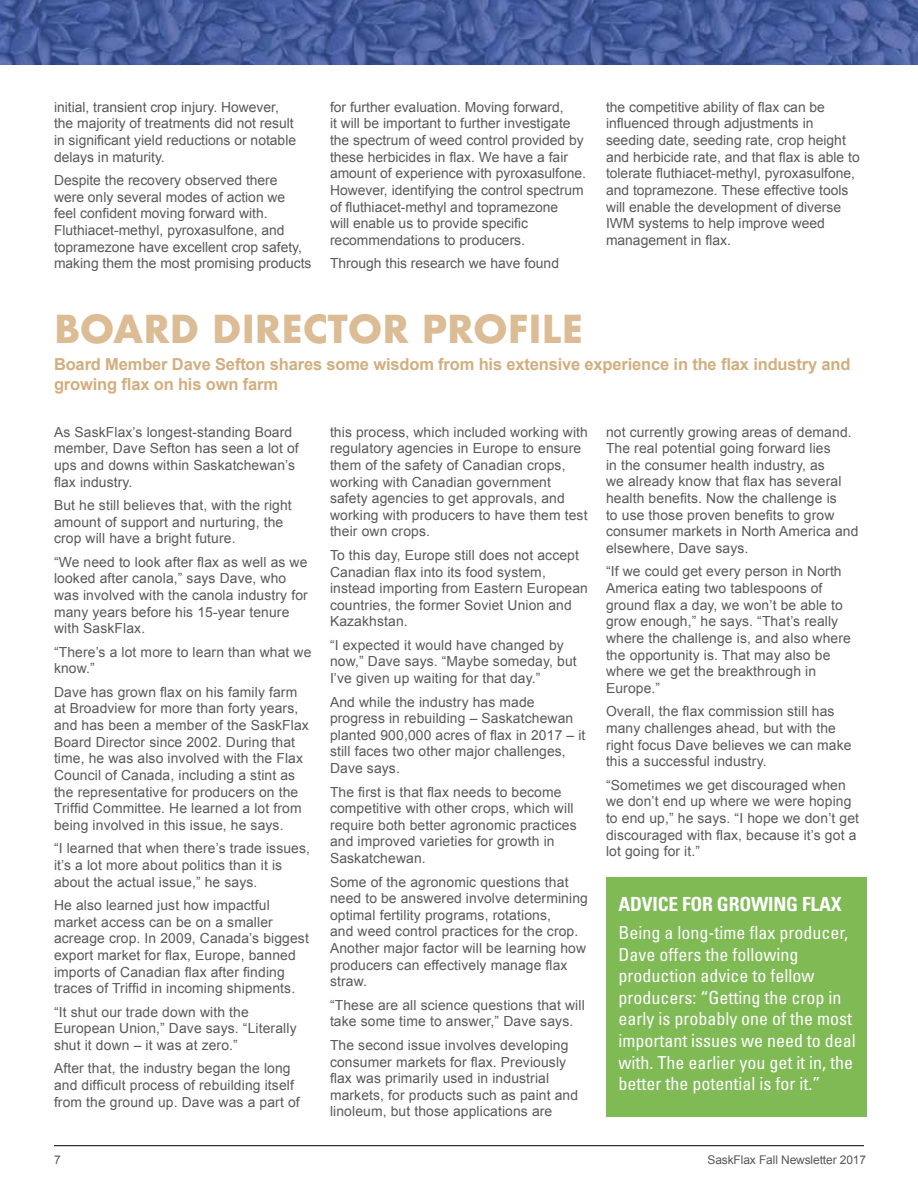
<style>
.page{position:relative;width:918px;height:1188px;background:#fff}
.page>*{position:absolute;margin:0;border:0;box-sizing:border-box;transform-origin:0 0}
.t1{font:700 37.5px "Futura";color:#dbbc94}
.t2{font:700 condensed 19.5px "Univers";letter-spacing:-.01em;color:#fff}
.t3{font:condensed 18px/21.6px "Univers";color:#fff}
.t4{font:700 16.5px/19.8px "Arial";letter-spacing:-.01em;color:#d3ae7e}
.t5{font:13.8px/16.6px "Arial";letter-spacing:.01em;color:#58595b}
.t6{font:12px "Arial";letter-spacing:-.01em;color:#58595b}
</style>
<div class="page">
<hr style="left:54px;top:1145px;width:810px;height:1px;background:#000">
<div style="left:606px;top:877px;width:260px;height:240px;background:#7fba55"></div>
<img style="left:0;top:0;width:918px;height:65px">
<p class="t5" style="left:54px;top:99px;width:244px">initial, transient crop injury. However, the majority of treatments did not result in significant yield reductions or notable delays in maturity.</p>
<p class="t5" style="left:54px;top:172px;width:259px">Despite the recovery observed there<br>were only several modes of action we<br>feel confident moving forward with.<br>Fluthiacet-methyl, pyroxasulfone, and topramezone have excellent crop safety, making them the most promising products</p>
<p class="t5" style="left:330px;top:99px;width:258px">for further evaluation. Moving forward,<br>it will be important to further investigate the spectrum of weed control provided by these herbicides in flax. We have a fair amount of experience with pyroxasulfone.<br>However, identifying the control spectrum of fluthiacet-methyl and topramezone<br>will enable us to provide specific recommendations to producers.</p>
<p class="t5" style="left:330px;top:255px;width:231px">Through this research we have found</p>
<p class="t5" style="left:606px;top:99px;width:255px">the competitive ability of flax can be influenced through adjustments in seeding date, seeding rate, crop height and herbicide rate, and that flax is able to tolerate fluthiacet-methyl, pyroxasulfone, and topramezone. These effective tools will enable the development of diverse IWM systems to help improve weed management in flax.</p>
<h1 class="t1" style="left:54px;top:302px;width:531px">BOARD DIRECTOR PROFILE</h1>
<p class="t4" style="left:54px;top:355px;width:798px">Board Member Dave Sefton shares some wisdom from his extensive experience in the flax industry and growing flax on his own farm</p>
<p class="t5" style="left:54px;top:424px;width:246px">As SaskFlax’s longest-standing Board member, Dave Sefton has seen a lot of ups and downs within Saskatchewan’s flax industry.</p>
<p class="t5" style="left:54px;top:497px;width:239px">But he still believes that, with the right amount of support and nurturing, the crop will have a bright future.</p>
<p class="t5" style="left:54px;top:554px;width:255px">“We need to look after flax as well as we looked after canola,” says Dave, who was involved with the canola industry for many years before his 15-year tenure with SaskFlax.</p>
<p class="t5" style="left:54px;top:644px;width:259px">“There’s a lot more to learn than what we know.”</p>
<p class="t5" style="left:54px;top:684px;width:256px">Dave has grown flax on his family farm at Broadview for more than forty years, and has been a member of the SaskFlax Board Director since 2002. During that time, he was also involved with the Flax Council of Canada, including a stint as the representative for producers on the Triffid Committee. He learned a lot from being involved in this issue, he says.</p>
<p class="t5" style="left:54px;top:840px;width:258px">“I learned that when there’s trade issues, it’s a lot more about politics than it is about the actual issue,” he says.</p>
<p class="t5" style="left:54px;top:897px;width:256px">He also learned just how impactful market access can be on a smaller acreage crop. In 2009, Canada’s biggest export market for flax, Europe, banned imports of Canadian flax after finding traces of Triffid in incoming shipments.</p>
<p class="t5" style="left:54px;top:1004px;width:244px">“It shut our trade down with the<br>European Union,” Dave says. “Literally shut it down – it was at zero.”</p>
<p class="t5" style="left:54px;top:1060px;width:247px">After that, the industry began the long and difficult process of rebuilding itself from the ground up. Dave was a part of</p>
<p class="t5" style="left:330px;top:424px;width:259px">this process, which included working with regulatory agencies in Europe to ensure them of the safety of Canadian crops, working with Canadian government safety agencies to get approvals, and working with producers to have them test their own crops.</p>
<p class="t5" style="left:330px;top:547px;width:259px">To this day, Europe still does not accept Canadian flax into its food system, instead importing from Eastern European countries, the former Soviet Union and Kazakhstan.</p>
<p class="t5" style="left:330px;top:637px;width:248px">“I expected it would have changed by now,” Dave says. “Maybe someday, but<br>I’ve given up waiting for that day.”</p>
<p class="t5" style="left:330px;top:694px;width:257px">And while the industry has made progress in rebuilding – Saskatchewan planted 900,000 acres of flax in 2017 – it still faces two other major challenges,<br>Dave says.</p>
<p class="t5" style="left:330px;top:784px;width:248px">The first is that flax needs to become competitive with other crops, which will require both better agronomic practices and improved varieties for growth in Saskatchewan.</p>
<p class="t5" style="left:330px;top:874px;width:259px">Some of the agronomic questions that need to be answered involve determining optimal fertility programs, rotations,<br>and weed control practices for the crop.<br>Another major factor will be learning how producers can effectively manage flax straw.</p>
<p class="t5" style="left:330px;top:997px;width:256px">“These are all science questions that will take some time to answer,” Dave says.</p>
<p class="t5" style="left:330px;top:1037px;width:250px">The second issue involves developing consumer markets for flax. Previously flax was primarily used in industrial markets, for products such as paint and linoleum, but those applications are</p>
<p class="t5" style="left:606px;top:423px;width:254px">not currently growing areas of demand.<br>The real potential going forward lies<br>in the consumer health industry, as<br>we already know that flax has several health benefits. Now the challenge is<br>to use those proven benefits to grow consumer markets in North America and elsewhere, Dave says.</p>
<p class="t5" style="left:606px;top:563px;width:246px">“If we could get every person in North<br>America eating two tablespoons of ground flax a day, we won’t be able to grow enough,” he says. “That’s really where the challenge is, and also where the opportunity is. That may also be where we get the breakthrough in<br>Europe.”</p>
<p class="t5" style="left:606px;top:703px;width:247px">Overall, the flax commission still has many challenges ahead, but with the right focus Dave believes we can make this a successful industry.</p>
<p class="t5" style="left:606px;top:777px;width:255px">“Sometimes we get discouraged when we don’t end up where we were hoping to end up,” he says. “I hope we don’t get discouraged with flax, because it’s got a lot going for it.”</p>
<h2 class="t2" style="left:618px;top:892px;width:225px">ADVICE FOR GROWING FLAX</h2>
<p class="t3" style="left:618px;top:921px;width:239px">Being a long-time flax producer,<br>Dave offers the following production advice to fellow producers: “Getting the crop in early is probably one of the most important issues we need to deal with. The earlier you get it in, the better the potential is for it.”</p>
<p class="t6" style="left:54px;top:1152px;width:8px">7</p>
<p class="t6" style="left:707px;top:1152px;width:160px">SaskFlax Fall Newsletter 2017</p>
</div>
